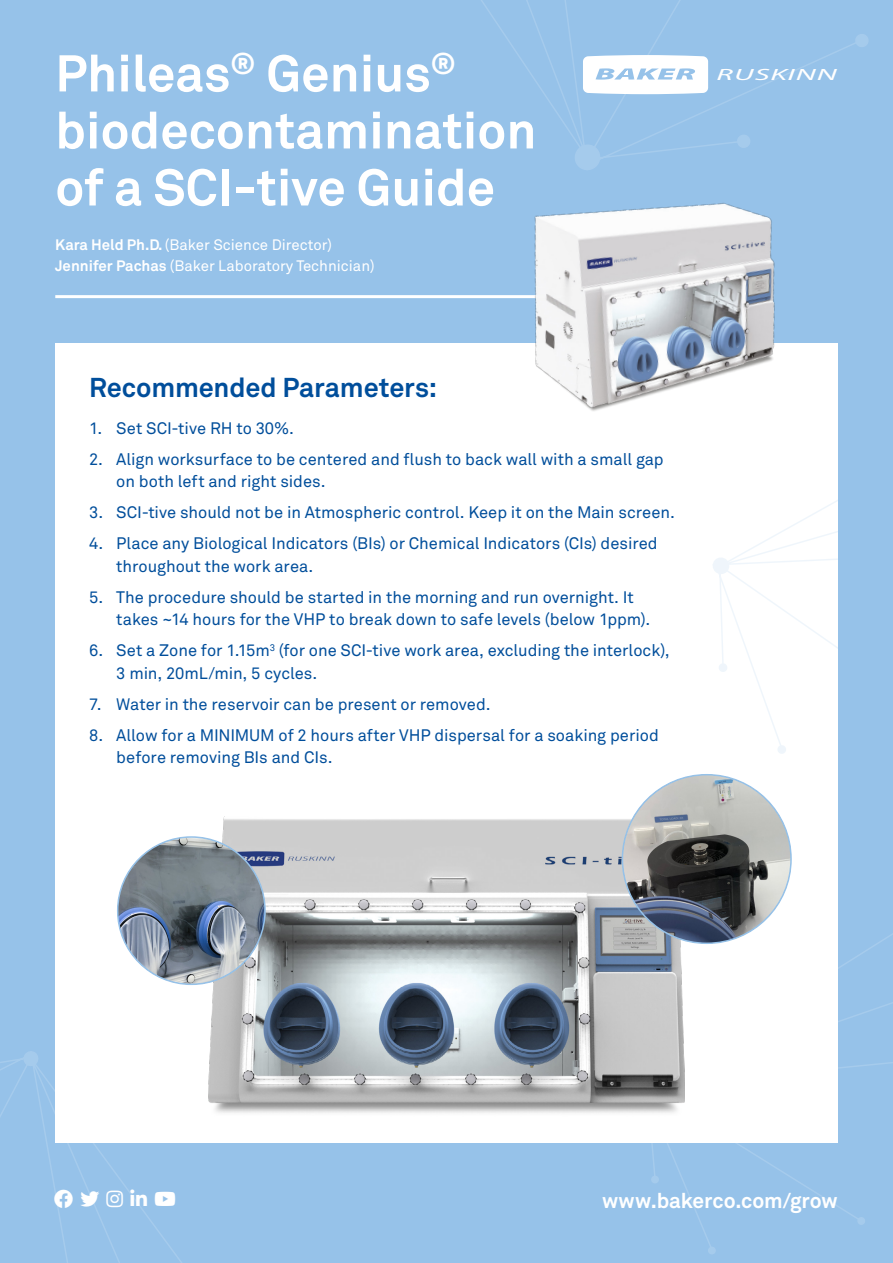
<style>
.page{position:relative;width:893px;height:1263px;background:#96c2e9}
.page>*{position:absolute;margin:0;border:0;box-sizing:border-box;transform-origin:0 0}
.t1{font:700 51px/57px "Akkurat";color:#fff}
.t2{font:700 27px "Akkurat";letter-spacing:-.005em;color:#004e9b}
.t3{font:700 21px "Akkurat";color:#fff}
.t4{font:16.5px/22.5px "Akkurat";color:#004e9b}
.t5{font:italic 16.35px "Myriad Pro";letter-spacing:.025em;color:#fff;scale:1.95 1}
.t6{font:15px/21px "Akkurat";color:#fff}
.s1{font-weight:700}
</style>
<div class="page">
<svg style="left:481px;top:0;width:373px;height:170px"></svg>
<svg style="left:854px;top:34px;width:14px;height:13px"></svg>
<svg style="left:736px;top:133px;width:16px;height:17px"></svg>
<svg style="left:651px;top:1002px;width:242px;height:243px"></svg>
<svg style="left:856px;top:1216px;width:11px;height:10px"></svg>
<svg style="left:708px;top:1245px;width:8px;height:9px"></svg>
<svg style="left:651px;top:1174px;width:10px;height:11px"></svg>
<div style="left:55px;top:343px;width:783px;height:800px;background:#fff"></div>
<hr style="left:55px;top:295px;width:506px;height:3px;background:#fff">
<img style="left:493px;top:203px;width:282px;height:208px">
<svg style="left:583px;top:55px;width:125px;height:39px;background:#eef5fb"></svg>
<svg style="left:710px;top:378px;width:65px;height:33px"></svg>
<svg style="left:713px;top:500px;width:125px;height:244px"></svg>
<svg style="left:778px;top:744px;width:8px;height:10px"></svg>
<svg style="left:717px;top:662px;width:12px;height:12px"></svg>
<img style="left:210px;top:816px;width:475px;height:297px">
<img style="left:622px;top:775px;width:169px;height:168px;border-radius:84px">
<img style="left:118px;top:837px;width:147px;height:147px;border-radius:74px">
<svg style="left:0;top:1049px;width:237px;height:214px"></svg>
<h1 class="t1" style="left:55px;top:44px;width:483px">Phileas<sup>®</sup> Genius<sup>® </sup>biodecontamination of a SCI-tive Guide</h1>
<p class="t6" style="left:55px;top:234px;width:321px"><span class="s1">Kara Held Ph.D.</span> (Baker Science Director)<br><span class="s1">Jennifer Pachas</span> (Baker Laboratory Technician)</p>
<h2 class="t2" style="left:89px;top:370px;width:349px">Recommended Parameters:</h2>
<p class="t4" style="left:89px;top:416px;width:206px">1. Set SCI-tive RH to 30%.</p>
<p class="t4" style="left:116px;top:447px;width:549px;text-indent:-27px">2. Align worksurface to be centered and flush to back wall with a small gap on both left and right sides.</p>
<p class="t4" style="left:89px;top:501px;width:587px">3. SCI-tive should not be in Atmospheric control. Keep it on the Main screen.</p>
<p class="t4" style="left:116px;top:532px;width:543px;text-indent:-27px">4. Place any Biological Indicators (BIs) or Chemical Indicators (CIs) desired throughout the work area.</p>
<p class="t4" style="left:116px;top:585px;width:535px;text-indent:-27px">5. The procedure should be started in the morning and run overnight. It takes ~14 hours for the VHP to break down to safe levels (below 1ppm).</p>
<p class="t4" style="left:116px;top:639px;width:555px;text-indent:-27px">6. Set a Zone for 1.15m<sup>3</sup> (for one SCI-tive work area, excluding the interlock),<br>3 min, 20mL/min, 5 cycles.</p>
<p class="t4" style="left:89px;top:692px;width:403px">7. Water in the reservoir can be present or removed.</p>
<p class="t4" style="left:116px;top:723px;width:544px;text-indent:-27px">8. Allow for a MINIMUM of 2 hours after VHP dispersal for a soaking period before removing BIs and CIs.</p>
<p class="t5" style="left:716px;top:64px;width:63px">RUSKINN</p>
<p class="t3" style="left:602px;top:1187px;width:237px">www.bakerco.com/grow</p>
</div>
